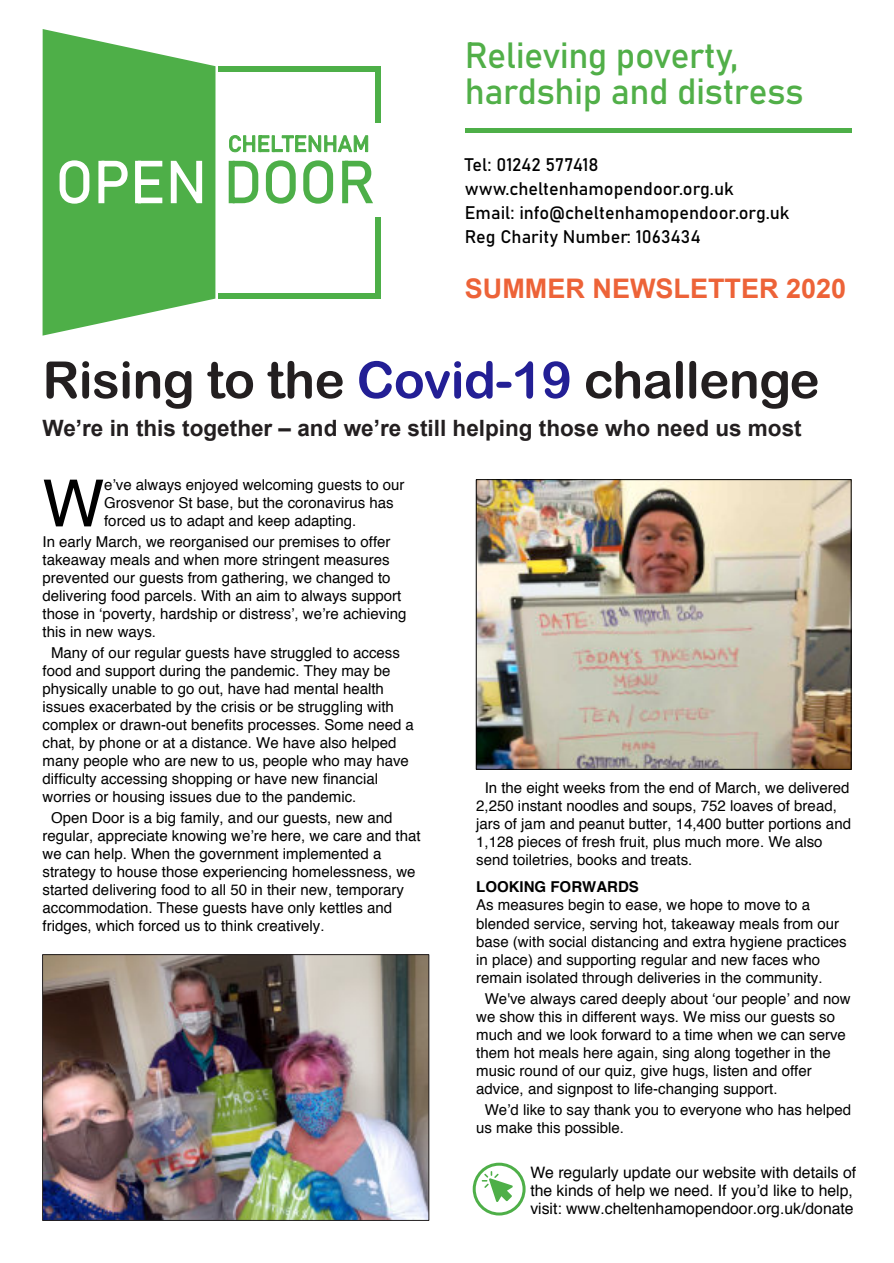
<style>
.page{position:relative;width:894px;height:1263px;background:#fff}
.page>*{position:absolute;margin:0;border:0;box-sizing:border-box;transform-origin:0 0}
.t1{font:65.25px "Helvetica";color:#000}
.t2{font:51px "Arial Rounded MT Bold";letter-spacing:-.01em;color:#231f20}
.t3{font:36px/36px "Bahnschrift";letter-spacing:-.015em;color:#51af48}
.t4{font:700 27px "Arial";color:#ed6338}
.t5{font:700 22.5px "Arial";color:#231f20}
.t6{font:18px/24px "Bahnschrift";color:#000}
.t7{font:15.75px/18px "Helvetica";color:#000}
.t8{font:15px/18px "Helvetica";color:#000}
.t9{font:700 15px "Helvetica";color:#000}
.s1{color:#231f95}
</style>
<div class="page">
<hr style="left:464px;top:128px;width:386px;height:4px;background:#4eaf48">
<img style="left:478px;top:481px;width:371px;height:287px">
<div style="left:476px;top:479px;width:375px;height:291px;border:1px solid #000"></div>
<svg style="left:43px;top:29px;width:172px;height:307px;background:#65b960"></svg>
<svg style="left:229px;top:135px;width:139px;height:18px"></svg>
<div style="left:218px;top:293px;width:158px;height:6px;background:#4daf48"></div>
<div style="left:218px;top:66px;width:158px;height:6px;background:#4daf48"></div>
<div style="left:375px;top:217px;width:5px;height:81px;background:#4daf48"></div>
<div style="left:375px;top:66px;width:5px;height:57px;background:#4daf48"></div>
<svg style="left:60px;top:160px;width:29px;height:44px"></svg>
<svg style="left:98px;top:161px;width:30px;height:42px"></svg>
<svg style="left:135px;top:161px;width:27px;height:42px"></svg>
<svg style="left:171px;top:161px;width:31px;height:42px"></svg>
<svg style="left:228px;top:161px;width:30px;height:42px"></svg>
<svg style="left:266px;top:160px;width:29px;height:44px"></svg>
<svg style="left:303px;top:160px;width:30px;height:44px"></svg>
<svg style="left:342px;top:161px;width:31px;height:42px"></svg>
<img style="left:44px;top:956px;width:383px;height:263px">
<div style="left:42px;top:954px;width:387px;height:267px;border:1px solid #231f20"></div>
<svg style="left:476px;top:1164px;width:48px;height:50px"></svg>
<div style="left:472px;top:1163px;width:53px;height:52px;border:3px solid #4eaf48;border-radius:50%"></div>
<h3 class="t3" style="left:464px;top:39px;width:340px">Relieving poverty, hardship and distress</h3>
<p class="t6" style="left:464px;top:154px;width:326px">Tel: 01242 577418 www.cheltenhamopendoor.org.uk<br>Email: info@cheltenhamopendoor.org.uk<br>Reg Charity Number: 1063434</p>
<h3 class="t4" style="left:464px;top:278px;width:383px">SUMMER NEWSLETTER 2020</h3>
<h2 class="t2" style="left:43px;top:361px;width:778px">Rising to the <span class="s1">Covid-19</span> challenge</h2>
<h3 class="t5" style="left:43px;top:420px;width:760px">We’re in this together – and we’re still helping those who need us most</h3>
<h1 class="t1" style="left:43px;top:477px;width:63px">W</h1>
<p class="t8" style="left:104px;top:477px;width:302px">e’ve always enjoyed welcoming guests to our<br>Grosvenor St base, but the coronavirus has forced us to adapt and keep adapting.</p>
<p class="t8" style="left:43px;top:534px;width:365px">In early March, we reorganised our premises to offer takeaway meals and when more stringent measures prevented our guests from gathering, we changed to delivering food parcels. With an aim to always support those in ‘poverty, hardship or distress’, we’re achieving this in new ways.</p>
<p class="t8" style="left:43px;top:645px;width:373px;text-indent:9px">Many of our regular guests have struggled to access food and support during the pandemic. They may be physically unable to go out, have had mental health issues exacerbated by the crisis or be struggling with complex or drawn-out benefits processes. Some need a chat, by phone or at a distance. We have also helped many people who are new to us, people who may have difficulty accessing shopping or have new financial worries or housing issues due to the pandemic.</p>
<p class="t8" style="left:43px;top:810px;width:379px;text-indent:9px">Open Door is a big family, and our guests, new and regular, appreciate knowing we’re here, we care and that we can help. When the government implemented a strategy to house those experiencing homelessness, we started delivering food to all 50 in their new, temporary accommodation. These guests have only kettles and fridges, which forced us to think creatively.</p>
<p class="t8" style="left:476px;top:780px;width:376px;text-indent:9px">In the eight weeks from the end of March, we delivered 2,250 instant noodles and soups, 752 loaves of bread, jars of jam and peanut butter, 14,400 butter portions and 1,128 pieces of fresh fruit, plus much more. We also send toiletries, books and treats.</p>
<p class="t9" style="left:476px;top:881px;width:164px">LOOKING FORWARDS</p>
<p class="t8" style="left:476px;top:897px;width:372px">As measures begin to ease, we hope to move to a blended service, serving hot, takeaway meals from our base (with social distancing and extra hygiene practices in place) and supporting regular and new faces who remain isolated through deliveries in the community.</p>
<p class="t8" style="left:476px;top:990px;width:376px;text-indent:9px">We've always cared deeply about ‘our people’ and now we show this in different ways. We miss our guests so much and we look forward to a time when we can serve them hot meals here again, sing along together in the music round of our quiz, give hugs, listen and offer advice, and signpost to life-changing support.</p>
<p class="t8" style="left:476px;top:1101px;width:376px;text-indent:9px">We’d like to say thank you to everyone who has helped us make this possible.</p>
<p class="t7" style="left:530px;top:1164px;width:327px">We regularly update our website with details of the kinds of help we need. If you’d like to help, visit: www.cheltenhamopendoor.org.uk/donate</p>
</div>
